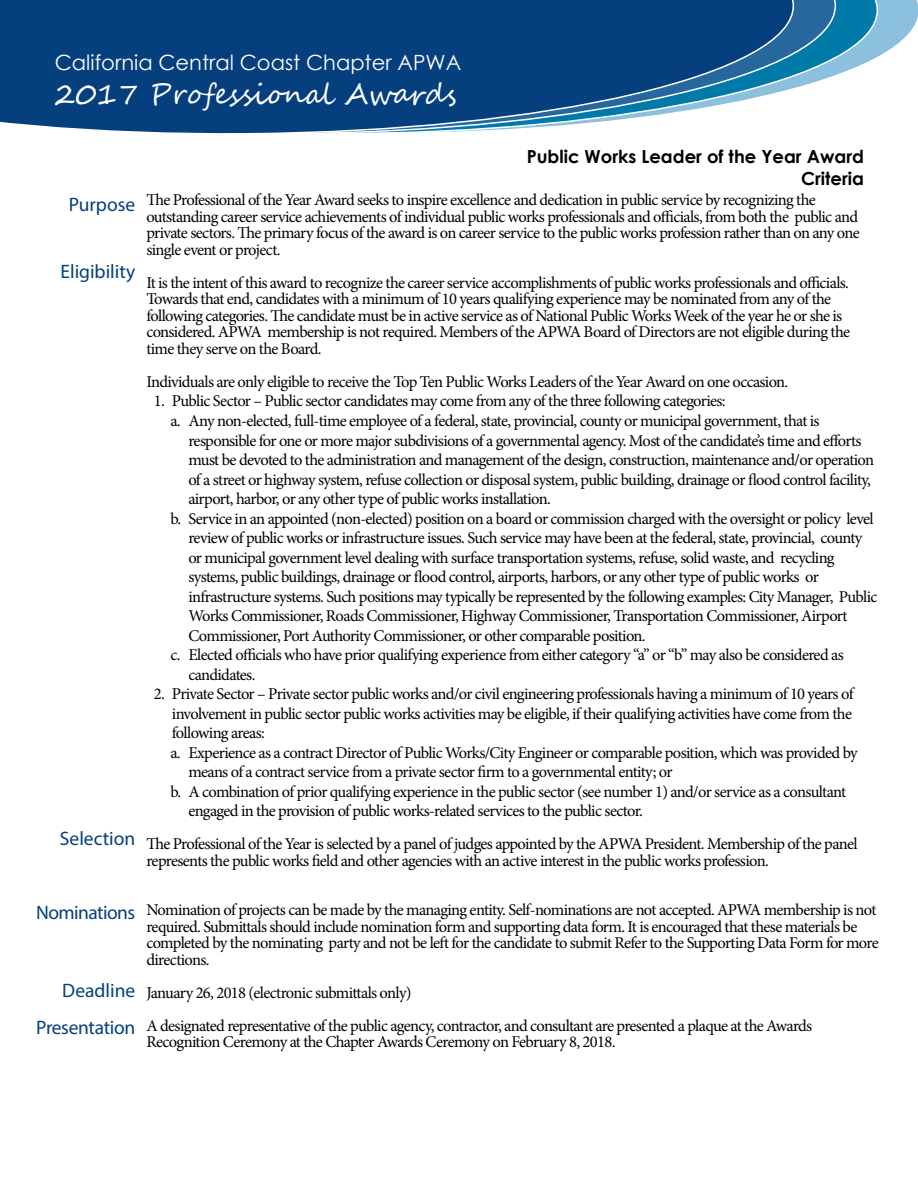
<style>
.page{position:relative;width:918px;height:1188px;background:#fff}
.page>*{position:absolute;margin:0;border:0;box-sizing:border-box;transform-origin:0 0}
.t1{font:28.5px "Segoe Script";color:#fff}
.t2{font:21px "Century Gothic";color:#fff}
.t3{font:19.5px/36.9px "Myriad Pro";color:#053f7e;text-align:right}
.t4{font:19.5px "Myriad Pro";letter-spacing:-.03em;color:#053f7e}
.t5{font:700 18px/21.6px "Century Gothic";color:#000;text-align:right}
.t6{font:16.5px/16.5px "Minion Pro";letter-spacing:-.04em;color:#000}
</style>
<div class="page">
<svg style="left:878px;top:0;width:40px;height:57px"></svg>
<svg style="left:836px;top:0;width:42px;height:75px;background:#53a4c7"></svg>
<svg style="left:794px;top:0;width:42px;height:88px;background:#438db6"></svg>
<svg style="left:0;top:0;width:794px;height:134px;background:#1e548d"></svg>
<p class="t2" style="left:55px;top:47px;width:408px">California Central Coast Chapter APWA</p>
<h1 class="t1" style="left:55px;top:71px;width:403px">2017 Professional Awards</h1>
<p class="t5" style="left:527px;top:145px;width:339px">Public Works Leader of the Year Award<br>Criteria</p>
<p class="t3" style="left:69px;top:185px;width:68px">Purpose</p>
<p class="t3" style="left:61px;top:253px;width:76px">Eligibility</p>
<p class="t3" style="left:60px;top:820px;width:77px">Selection</p>
<p class="t4" style="left:36px;top:900px;width:100px">Nominations</p>
<p class="t3" style="left:36px;top:972px;width:101px">Deadline<br>Presentation</p>
<p class="t6" style="left:146px;top:192px;width:715px">The Professional of the Year Award seeks to inspire excellence and dedication in public service by recognizing the outstanding career service achievements of individual public works professionals and officials, from both the public and private sectors. The primary focus of the award is on career service to the public works profession rather than on any one single event or project.</p>
<p class="t6" style="left:146px;top:275px;width:705px">It is the intent of this award to recognize the career service accomplishments of public works professionals and officials.<br>Towards that end, candidates with a minimum of 10 years qualifying experience may be nominated from any of the following categories. The candidate must be in active service as of National Public Works Week of the year he or she is considered. APWA membership is not required. Members of the APWA Board of Directors are not eligible during the time they serve on the Board.</p>
<p class="t6" style="left:146px;top:374px;width:644px">Individuals are only eligible to receive the Top Ten Public Works Leaders of the Year Award on one occasion.</p>
<p class="t6" style="left:154px;top:393px;width:573px">1. Public Sector – Public sector candidates may come from any of the three following categories:</p>
<p class="t6" style="left:170px;top:413px;width:651px">a. Any non-elected, full-time employee of a federal, state, provincial, county or municipal government, that is</p>
<p class="t6" style="left:188px;top:432px;width:675px">responsible for one or more major subdivisions of a governmental agency. Most of the candidate’s time and efforts</p>
<p class="t6" style="left:188px;top:452px;width:687px">must be devoted to the administration and management of the design, construction, maintenance and/or operation</p>
<p class="t6" style="left:188px;top:471px;width:684px">of a street or highway system, refuse collection or disposal system, public building, drainage or flood control facility,</p>
<p class="t6" style="left:188px;top:491px;width:364px">airport, harbor, or any other type of public works installation.</p>
<p class="t6" style="left:170px;top:510px;width:705px">b. Service in an appointed (non-elected) position on a board or commission charged with the oversight or policy level</p>
<p class="t6" style="left:188px;top:530px;width:676px">review of public works or infrastructure issues. Such service may have been at the federal, state, provincial, county</p>
<p class="t6" style="left:188px;top:549px;width:648px">or municipal government level dealing with surface transportation systems, refuse, solid waste, and recycling</p>
<p class="t6" style="left:188px;top:569px;width:632px">systems, public buildings, drainage or flood control, airports, harbors, or any other type of public works or</p>
<p class="t6" style="left:188px;top:588px;width:691px">infrastructure systems. Such positions may typically be represented by the following examples: City Manager, Public</p>
<p class="t6" style="left:188px;top:608px;width:661px">Works Commissioner, Roads Commissioner, Highway Commissioner, Transportation Commissioner, Airport</p>
<p class="t6" style="left:188px;top:627px;width:459px">Commissioner, Port Authority Commissioner, or other comparable position.</p>
<p class="t6" style="left:170px;top:647px;width:675px">c. Elected officials who have prior qualifying experience from either category “a” or “b” may also be considered as</p>
<p class="t6" style="left:188px;top:666px;width:69px">candidates.</p>
<p class="t6" style="left:154px;top:686px;width:701px">2. Private Sector – Private sector public works and/or civil engineering professionals having a minimum of 10 years of</p>
<p class="t6" style="left:172px;top:705px;width:682px">involvement in public sector public works activities may be eligible, if their qualifying activities have come from the</p>
<p class="t6" style="left:172px;top:725px;width:94px">following areas:</p>
<p class="t6" style="left:170px;top:744px;width:689px">a. Experience as a contract Director of Public Works/City Engineer or comparable position, which was provided by</p>
<p class="t6" style="left:188px;top:764px;width:486px">means of a contract service from a private sector firm to a governmental entity; or</p>
<p class="t6" style="left:170px;top:783px;width:677px">b. A combination of prior qualifying experience in the public sector (see number 1) and/or service as a consultant</p>
<p class="t6" style="left:188px;top:803px;width:456px">engaged in the provision of public works-related services to the public sector.</p>
<p class="t6" style="left:146px;top:836px;width:713px">The Professional of the Year is selected by a panel of judges appointed by the APWA President. Membership of the panel represents the public works field and other agencies with an active interest in the public works profession.</p>
<p class="t6" style="left:146px;top:902px;width:734px">Nomination of projects can be made by the managing entity. Self-nominations are not accepted. APWA membership is not required. Submittals should include nomination form and supporting data form. It is encouraged that these materials be completed by the nominating party and not be left for the candidate to submit Refer to the Supporting Data Form for more directions.</p>
<p class="t6" style="left:146px;top:976px;width:667px;line-height:33px">January 26, 2018 (electronic submittals only)<br>A designated representative of the public agency, contractor, and consultant are presented a plaque at the Awards</p>
<p class="t6" style="left:146px;top:1034px;width:471px">Recognition Ceremony at the Chapter Awards Ceremony on February 8, 2018.</p>
</div>
